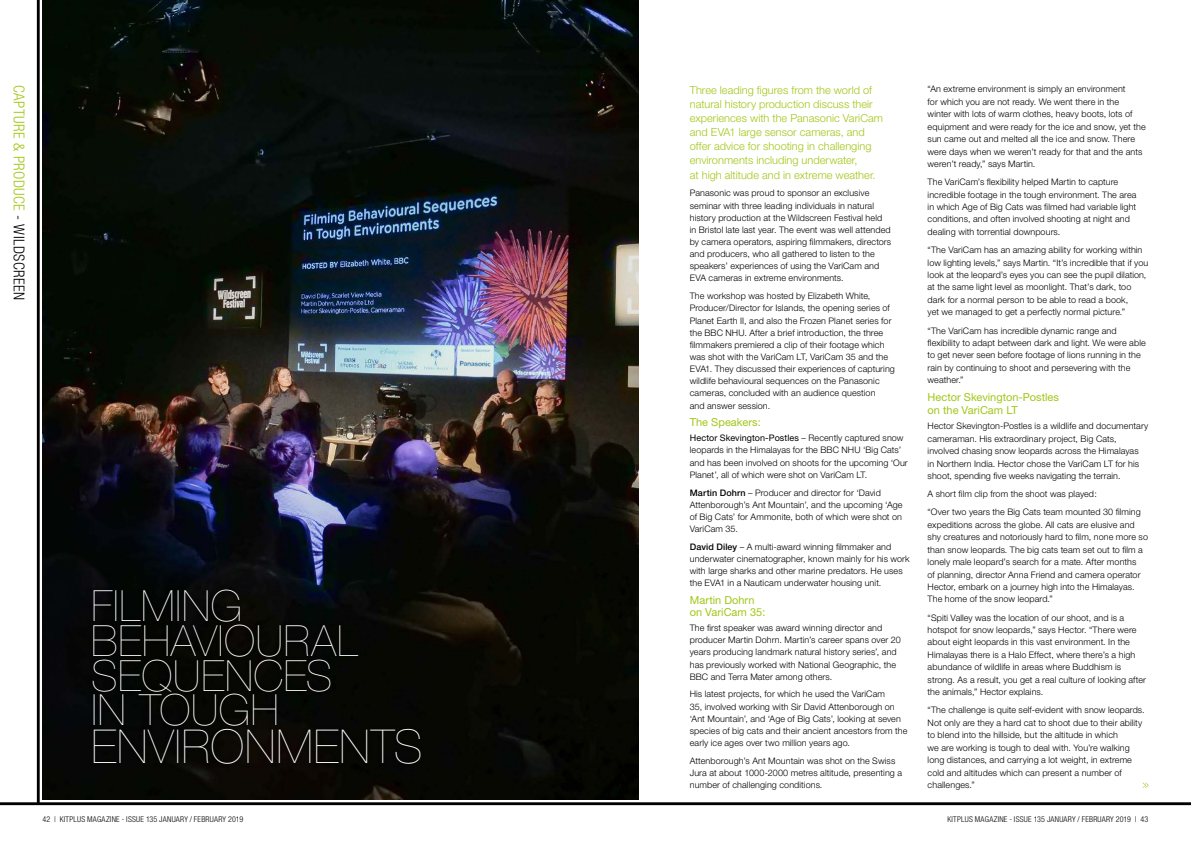
<style>
.page{position:relative;width:1191px;height:842px;background:#fff}
.page>*{position:absolute;margin:0;border:0;box-sizing:border-box;transform-origin:0 0}
.t1{font:200 46.7px "Helvetica Neue CE";letter-spacing:.02em;color:#fff}
.t2{font:200 43px/34.6px "Helvetica Neue CE";letter-spacing:.02em;color:#fff}
.t3{font:300 condensed 15px "Helvetica Neue";letter-spacing:.03em;color:#a2c617}
.t4{font:300 11px/14.1px "Helvetica Neue CE";color:#a2c617}
.t5{font:11px/12.1px "Helvetica Neue";color:#a2c617}
.t6{font:300 9px/12.5px "Helvetica Neue CE";letter-spacing:.01em;color:#000}
.t7{font:9px "Helvetica Neue";letter-spacing:.01em;color:#000}
.t8{font:300 condensed 8px "Helvetica Neue";letter-spacing:.03em;color:#000}
.s1{color:#000}
.s2{font-family:"Helvetica Neue CE";font-weight:300}
.s3{font-weight:500}
</style>
<div class="page">
<img style="left:43px;top:0;width:595px;height:799px">
<hr style="left:37px;top:0;width:3px;height:804px;background:#000">
<hr style="left:0;top:802px;width:1191px;height:3px;background:#000">
<svg style="left:1142px;top:782px;width:6px;height:6px"></svg>
<div style="left:88px;top:586px;width:337px;height:182px;background:#060704"></div>
<h3 class="t3" style="left:28px;top:85px;width:217px;rotate:90deg">CAPTURE &amp; PRODUCE <span class="s1">- WILDSCREEN</span></h3>
<p class="t4" style="left:690px;top:83px;width:195px">Three leading figures from the world of natural history production discuss their experiences with the Panasonic VariCam and EVA1 large sensor cameras, and offer advice for shooting in challenging environments including underwater,<br>at high altitude and in extreme weather.</p>
<p class="t6" style="left:690px;top:187px;width:203px;line-height:12.1px">Panasonic was proud to sponsor an exclusive seminar with three leading individuals in natural history production at the Wildscreen Festival held<br>in Bristol late last year. The event was well attended by camera operators, aspiring filmmakers, directors and producers, who all gathered to listen to the speakers’ experiences of using the VariCam and EVA cameras in extreme environments.</p>
<p class="t6" style="left:690px;top:290px;width:207px;line-height:12.1px">The workshop was hosted by Elizabeth White, Producer/Director for Islands, the opening series of Planet Earth II, and also the Frozen Planet series for the BBC NHU. After a brief introduction, the three filmmakers premiered a clip of their footage which was shot with the VariCam LT, VariCam 35 and the EVA1. They discussed their experiences of capturing wildlife behavioural sequences on the Panasonic cameras, concluded with an audience question<br>and answer session.</p>
<p class="t5" style="left:690px;top:416px;width:73px">The Speakers:</p>
<p class="t7" style="left:690px;top:433px;width:215px">Hector Skevington-Postles <span class="s2">– Recently captured snow</span></p>
<p class="t6" style="left:690px;top:444px;width:219px;line-height:12.1px">leopards in the Himalayas for the BBC NHU ‘Big Cats’ and has been involved on shoots for the upcoming ‘Our<br>Planet’, all of which were shot on VariCam LT.</p>
<p class="t6" style="left:690px;top:486px;width:214px;line-height:12.1px"><span class="s3">Martin Dohrn</span> – Producer and director for ‘David Attenborough’s Ant Mountain’, and the upcoming ‘Age of Big Cats’ for Ammonite, both of which were shot on VariCam 35.</p>
<p class="t6" style="left:690px;top:540px;width:221px;line-height:12.1px"><span class="s3">David Diley</span> – A multi-award winning filmmaker and underwater cinematographer, known mainly for his work with large sharks and other marine predators. He uses the EVA1 in a Nauticam underwater housing unit.</p>
<p class="t5" style="left:690px;top:594px;width:77px">Martin Dohrn on VariCam 35:</p>
<p class="t6" style="left:690px;top:622px;width:212px;line-height:12.1px">The first speaker was award winning director and producer Martin Dohrn. Martin’s career spans over 20 years producing landmark natural history series’, and has previously worked with National Geographic, the BBC and Terra Mater among others.</p>
<p class="t6" style="left:690px;top:688px;width:219px;line-height:12.1px">His latest projects, for which he used the VariCam<br>35, involved working with Sir David Attenborough on ‘Ant Mountain’, and ‘Age of Big Cats’, looking at seven species of big cats and their ancient ancestors from the early ice ages over two million years ago.</p>
<p class="t6" style="left:690px;top:755px;width:214px;line-height:12.1px">Attenborough’s Ant Mountain was shot on the Swiss<br>Jura at about 1000-2000 metres altitude, presenting a number of challenging conditions.</p>
<h2 class="t2" style="left:91px;top:588px;width:268px">FILMING<br>BEHAVIOURAL<br>SEQUENCES<br>IN TOUGH</h2>
<h1 class="t1" style="left:91px;top:719px;width:333px">ENVIRONMENTS</h1>
<p class="t6" style="left:927px;top:83px;width:220px">“An extreme environment is simply an environment<br>for which you are not ready. We went there in the<br>winter with lots of warm clothes, heavy boots, lots of equipment and were ready for the ice and snow, yet the sun came out and melted all the ice and snow. There were days when we weren’t ready for that and the ants weren’t ready,” says Martin.</p>
<p class="t6" style="left:927px;top:176px;width:210px">The VariCam’s flexibility helped Martin to capture incredible footage in the tough environment. The area in which Age of Big Cats was filmed had variable light conditions, and often involved shooting at night and dealing with torrential downpours.</p>
<p class="t6" style="left:927px;top:244px;width:222px">“The VariCam has an amazing ability for working within low lighting levels,” says Martin. “It’s incredible that if you look at the leopard’s eyes you can see the pupil dilation, at the same light level as moonlight. That’s dark, too dark for a normal person to be able to read a book,<br>yet we managed to get a perfectly normal picture.”</p>
<p class="t6" style="left:927px;top:324px;width:220px">“The VariCam has incredible dynamic range and flexibility to adapt between dark and light. We were able to get never seen before footage of lions running in the rain by continuing to shoot and persevering with the weather.”</p>
<p class="t5" style="left:927px;top:391px;width:133px;line-height:12.5px">Hector Skevington-Postles on the VariCam LT</p>
<p class="t6" style="left:927px;top:420px;width:222px">Hector Skevington-Postles is a wildlife and documentary cameraman. His extraordinary project, Big Cats, involved chasing snow leopards across the Himalayas<br>in Northern India. Hector chose the VariCam LT for his shoot, spending five weeks navigating the terrain.</p>
<p class="t6" style="left:927px;top:485px;width:215px;line-height:18.1px">A short film clip from the shoot was played:<br>“Over two years the Big Cats team mounted 30 filming</p>
<p class="t6" style="left:927px;top:518px;width:222px">expeditions across the globe. All cats are elusive and shy creatures and notoriously hard to film, none more so than snow leopards. The big cats team set out to film a lonely male leopard’s search for a mate. After months<br>of planning, director Anna Friend and camera operator Hector, embark on a journey high into the Himalayas.<br>The home of the snow leopard.”</p>
<p class="t6" style="left:927px;top:611px;width:220px">“Spiti Valley was the location of our shoot, and is a hotspot for snow leopards,” says Hector. “There were about eight leopards in this vast environment. In the Himalayas there is a Halo Effect, where there’s a high abundance of wildlife in areas where Buddhism is strong. As a result, you get a real culture of looking after the animals,” Hector explains.</p>
<p class="t6" style="left:927px;top:704px;width:219px">“The challenge is quite self-evident with snow leopards.<br>Not only are they a hard cat to shoot due to their ability to blend into the hillside, but the altitude in which<br>we are working is tough to deal with. You’re walking long distances, and carrying a lot weight, in extreme cold and altitudes which can present a number of challenges.”</p>
<p class="t8" style="left:43px;top:815px;width:202px">42 | KITPLUS MAGAZINE - ISSUE 135 JANUARY / FEBRUARY 2019</p>
<p class="t8" style="left:947px;top:815px;width:202px">KITPLUS MAGAZINE - ISSUE 135 JANUARY / FEBRUARY 2019 | 43</p>
</div>
